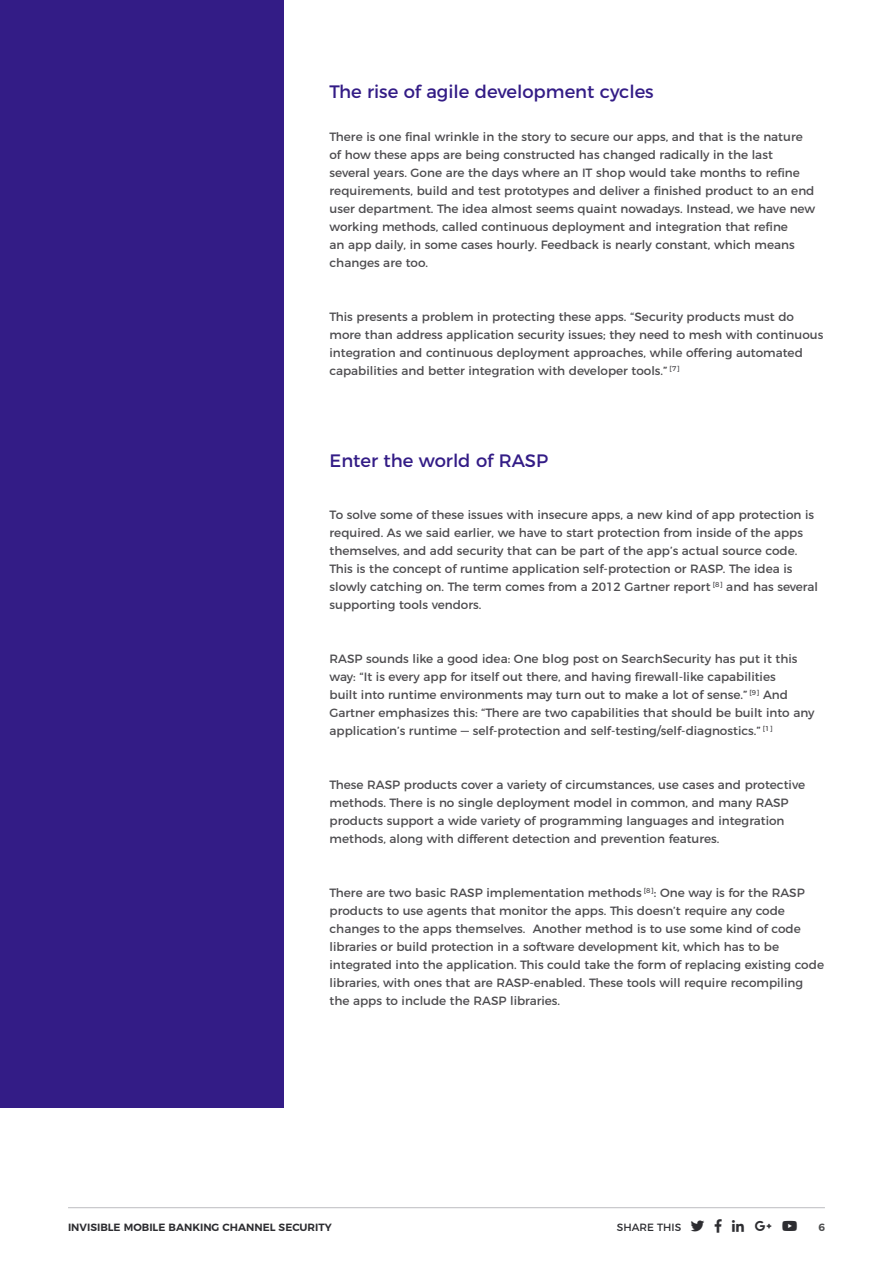
<style>
.page{position:relative;width:893px;height:1263px;background:#fff}
.page>*{position:absolute;margin:0;border:0;box-sizing:border-box;transform-origin:0 0}
.Text_-_Heads{font:18px "Montserrat";color:#331c86}
.Text{font:12px/18px "Montserrat";color:#4d4c4f}
.t1{font:600 10.5px "Montserrat";color:#2d2d31}
.t2{font:10.5px "Montserrat";color:#2d2d31}
.t3{font:600 10.5px "Montserrat";color:#4b4c4d}
</style>
<div class="page">
<hr style="left:68px;top:1207px;width:757px;height:1px;background:#bcbdc0">
<div style="left:0;top:0;width:283px;height:1107px;background:#331c86"></div>
<p class="Text_-_Heads" style="left:330px;top:77px;width:326px">The rise of agile development cycles</p>
<p class="Text" style="left:330px;top:127px;width:487px">There is one final wrinkle in the story to secure our apps, and that is the nature of how these apps are being constructed has changed radically in the last several years. Gone are the days where an IT shop would take months to refine requirements, build and test prototypes and deliver a finished product to an end user department. The idea almost seems quaint nowadays. Instead, we have new working methods, called continuous deployment and integration that refine<br>an app daily, in some cases hourly. Feedback is nearly constant, which means changes are too.</p>
<p class="Text" style="left:330px;top:307px;width:495px">This presents a problem in protecting these apps. “Security products must do more than address application security issues; they need to mesh with continuous integration and continuous deployment approaches, while offering automated capabilities and better integration with developer tools.” <sup>[7]</sup></p>
<p class="Text_-_Heads" style="left:330px;top:446px;width:220px">Enter the world of RASP</p>
<p class="Text" style="left:330px;top:505px;width:490px">To solve some of these issues with insecure apps, a new kind of app protection is required. As we said earlier, we have to start protection from inside of the apps themselves, and add security that can be part of the app’s actual source code.<br>This is the concept of runtime application self-protection or RASP. The idea is slowly catching on. The term comes from a 2012 Gartner report <sup>[8]</sup> and has several supporting tools vendors.</p>
<p class="Text" style="left:330px;top:649px;width:486px">RASP sounds like a good idea: One blog post on SearchSecurity has put it this way: “It is every app for itself out there, and having firewall-like capabilities<br>built into runtime environments may turn out to make a lot of sense.” <sup>[9]</sup> And Gartner emphasizes this: “There are two capabilities that should be built into any application’s runtime — self-protection and self-testing/self-diagnostics.” <sup>[1]</sup></p>
<p class="Text" style="left:330px;top:775px;width:477px">These RASP products cover a variety of circumstances, use cases and protective methods. There is no single deployment model in common, and many RASP products support a wide variety of programming languages and integration methods, along with different detection and prevention features.</p>
<p class="Text" style="left:330px;top:883px;width:496px">There are two basic RASP implementation methods <sup>[8]</sup>: One way is for the RASP products to use agents that monitor the apps. This doesn’t require any code changes to the apps themselves. Another method is to use some kind of code libraries or build protection in a software development kit, which has to be integrated into the application. This could take the form of replacing existing code libraries, with ones that are RASP-enabled. These tools will require recompiling the apps to include the RASP libraries.</p>
<p class="t1" style="left:68px;top:1218px;width:265px">INVISIBLE MOBILE BANKING CHANNEL SECURITY</p>
<p class="t2" style="left:617px;top:1218px;width:66px">SHARE THIS</p>
<p class="t3" style="left:818px;top:1218px;width:8px">6</p>
</div>
